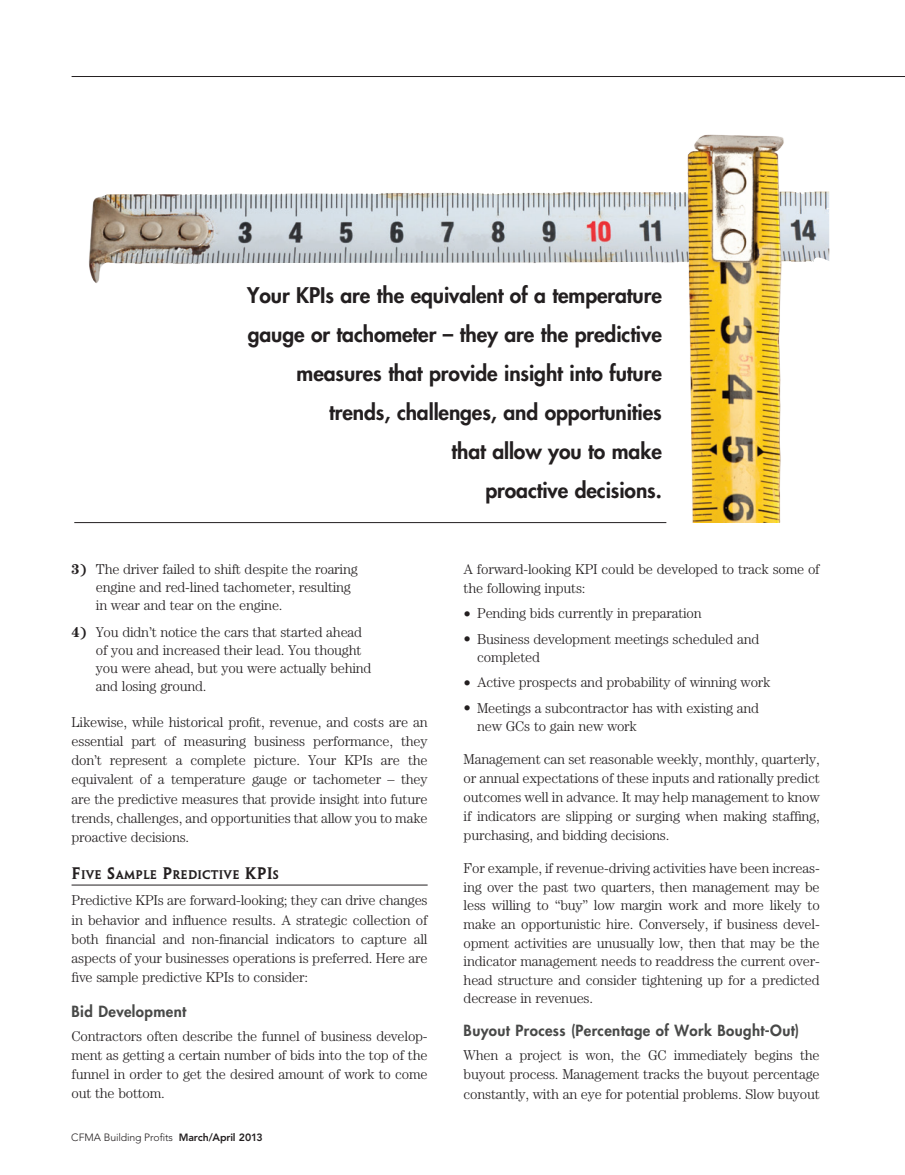
<style>
.page{position:relative;width:905px;height:1175px;background:#fff}
.page>*{position:absolute;margin:0;border:0;box-sizing:border-box;transform-origin:0 0}
.text_1{font:800 21px/39px "Futura";letter-spacing:-.005em;color:#231f20;text-align:right}
._2_Sub_Toolbox_2012{font:800 15px "Futura";letter-spacing:.025em;color:#484948}
._1_Sub_Toolbox_2012{font:15px "Penumbra Semibold Serif";color:#231f20}
.Text_Toolbox_2012{font:300 14.25px/19.2px "Century";letter-spacing:-.015em;color:#231f20;text-align:justify}
.Number_d_d_Full_1{font:300 14.25px/18px "Century";letter-spacing:-.015em;color:#231f20}
.bullets_full_2012{font:300 14.25px/18px "Century";letter-spacing:-.015em;color:#231f20}
._1_Sub_Toolbox_2012-2{font:11.25px "Penumbra Semibold Serif";letter-spacing:.015em;color:#231f20}
.t1{font:300 10.5px "Avenir LT Std";letter-spacing:-.015em;color:#231f20}
.s1{font-weight:700}
.s2{font-size:15px}
.s3{font-size:11.25px}
.s4{font-weight:800}
.s5{font-weight:400;font-size:15px}
</style>
<div class="page">
<hr style="left:72px;top:884px;width:355px;height:1px;background:#231f20">
<img style="left:89px;top:191px;width:724px;height:92px">
<img style="left:680px;top:134px;width:116px;height:388px">
<hr style="left:74px;top:522px;width:592px;height:1px;background:#231f20">
<hr style="left:72px;top:76px;width:832px;height:1px;background:#231f20">
<p class="text_1" style="left:247px;top:275px;width:416px">Your KPIs are the equivalent of a temperature gauge or tachometer – they are the predictive measures that provide insight into future trends, challenges, and opportunities<br>that allow you to make<br>proactive decisions.</p>
<p class="Number_d_d_Full_1" style="left:96px;top:560px;width:263px;text-indent:-24px"><span class="s1">3)</span> The driver failed to shift despite the roaring engine and red-lined tachometer, resulting in wear and tear on the engine.</p>
<p class="Number_d_d_Full_1" style="left:96px;top:623px;width:277px;text-indent:-24px"><span class="s1">4)</span> You didn’t notice the cars that started ahead of you and increased their lead. You thought you were ahead, but you were actually behind and losing ground.</p>
<p class="Text_Toolbox_2012" style="left:72px;top:712px;width:357px">Likewise, while historical profit, revenue, and costs are an essential part of measuring business performance, they don’t represent a complete picture. Your KPIs are the equivalent of a temperature gauge or tachometer – they are the predictive measures that provide insight into future trends, challenges, and opportunities that allow you to make proactive decisions.</p>
<p class="_1_Sub_Toolbox_2012-2" style="left:72px;top:867px;width:18px"><span class="s2">F</span>IVE</p>
<p class="_1_Sub_Toolbox_2012-2" style="left:107px;top:867px;width:120px"><span class="s2">S</span>AMPLE <span class="s2">P</span>REDICTIVE</p>
<p class="_1_Sub_Toolbox_2012" style="left:245px;top:863px;width:36px">KPI<span class="s3">S</span></p>
<p class="Text_Toolbox_2012" style="left:72px;top:890px;width:357px">Predictive KPIs are forward-looking; they can drive changes in behavior and influence results. A strategic collection of both financial and non-financial indicators to capture all aspects of your businesses operations is preferred. Here are five sample predictive KPIs to consider:</p>
<p class="_2_Sub_Toolbox_2012" style="left:72px;top:1001px;width:116px">Bid Development</p>
<p class="Text_Toolbox_2012" style="left:72px;top:1026px;width:357px">Contractors often describe the funnel of business develop&shy;ment as getting a certain number of bids into the top of the funnel in order to get the desired amount of work to come out the bottom.</p>
<p class="t1" style="left:71px;top:1131px;width:193px">CFMA Building Profits <span class="s4">March/April 2013</span></p>
<p class="Text_Toolbox_2012" style="left:463px;top:559px;width:357px;line-height:18.8px">A forward-looking KPI could be developed to track some of the following inputs:</p>
<p class="bullets_full_2012" style="left:463px;top:604px;width:239px"><span class="s5">•</span> Pending bids currently in preparation</p>
<p class="bullets_full_2012" style="left:477px;top:629px;width:284px;text-indent:-14px"><span class="s5">•</span> Business development meetings scheduled and completed</p>
<p class="bullets_full_2012" style="left:463px;top:673px;width:308px"><span class="s5">•</span> Active prospects and probability of winning work</p>
<p class="bullets_full_2012" style="left:477px;top:698px;width:283px;text-indent:-14px"><span class="s5">•</span> Meetings a subcontractor has with existing and new GCs to gain new work</p>
<p class="Text_Toolbox_2012" style="left:463px;top:750px;width:357px;line-height:18.8px">Management can set reasonable weekly, monthly, quarterly, or annual expectations of these inputs and rationally predict outcomes well in advance. It may help management to know if indicators are slipping or surging when making staffing, purchasing, and bidding decisions.</p>
<p class="Text_Toolbox_2012" style="left:463px;top:858px;width:357px;line-height:18.6px">For example, if revenue-driving activities have been increas&shy;ing over the past two quarters, then management may be less willing to “buy” low margin work and more likely to make an opportunistic hire. Conversely, if business devel&shy;opment activities are unusually low, then that may be the indicator management needs to readdress the current over&shy;head structure and consider tightening up for a predicted decrease in revenues.</p>
<p class="_2_Sub_Toolbox_2012" style="left:463px;top:1020px;width:337px">Buyout Process (Percentage of Work Bought-Out)</p>
<p class="Text_Toolbox_2012" style="left:463px;top:1045px;width:357px">When a project is won, the GC immediately begins the buyout process. Management tracks the buyout percentage constantly, with an eye for potential problems. Slow buyout</p>
</div>
